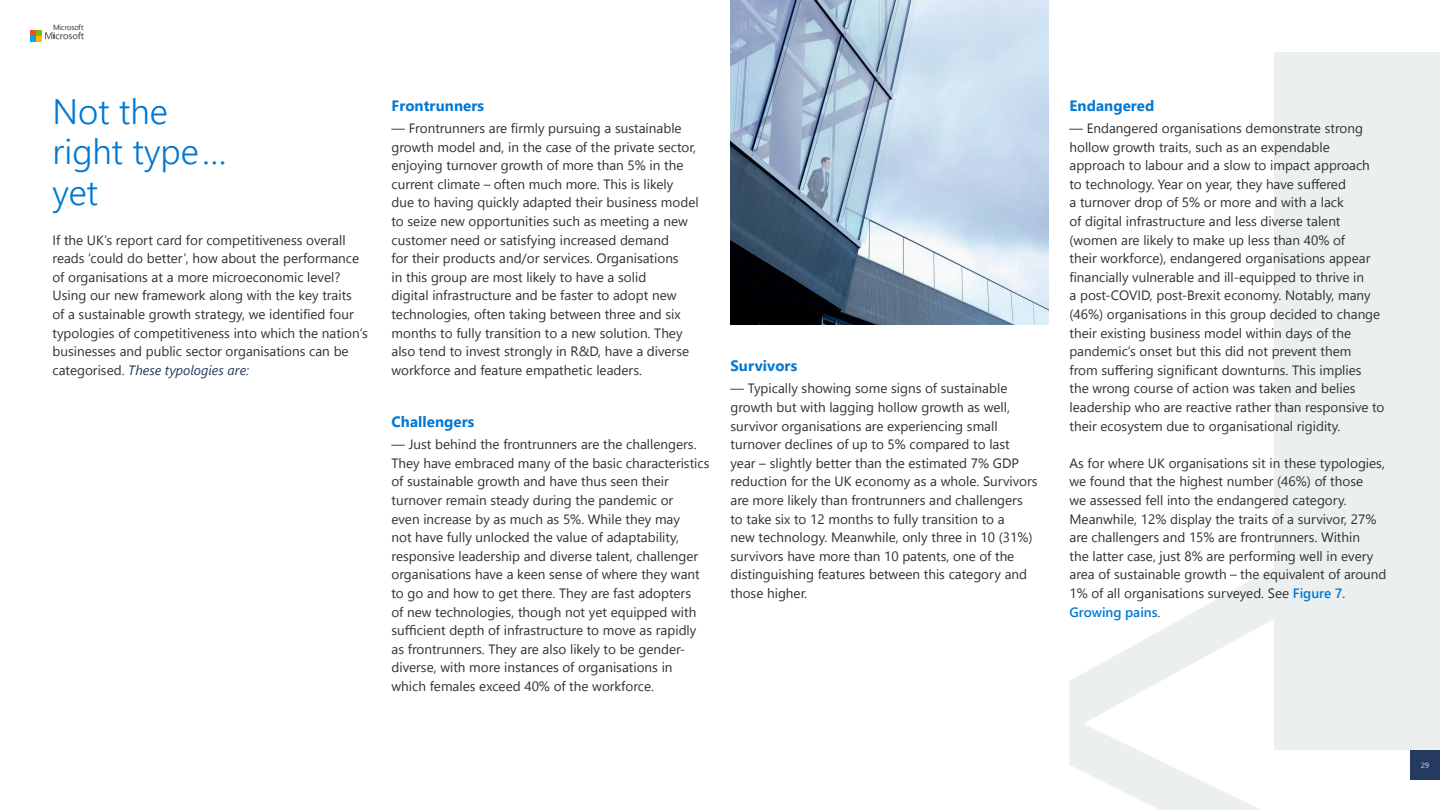
<style>
.page{position:relative;width:1440px;height:810px;background:#fff}
.page>*{position:absolute;margin:0;border:0;box-sizing:border-box;transform-origin:0 0}
.t1{font:300 35.25px/40.5px "Segoe UI";color:#0078d4}
.t2{font:700 15px "Segoe UI";letter-spacing:.005em;color:#0078d4}
.t3{font:13.5px/18.6px "Segoe UI";color:#2f2f2f}
.t4{font:300 7.5px "Segoe UI";color:#000}
.t5{font:300 7.5px "Segoe UI";color:#fff}
.s1{font-style:italic;color:#243a5e}
.s2{font-weight:600;color:#0078d4}
</style>
<div class="page">
<div style="left:1274px;top:52px;width:166px;height:698px;background:#eceff0"></div>
<svg style="left:1070px;top:568px;width:204px;height:242px"></svg>
<div style="left:1410px;top:750px;width:30px;height:30px;background:#243a5e"></div>
<svg style="left:30px;top:30px;width:54px;height:12px"></svg>
<img style="left:731px;top:0;width:317px;height:324px">
<p class="t4" style="left:53px;top:21px;width:32px">Microsoft</p>
<h1 class="t1" style="left:52px;top:90px;width:176px">Not the right type… yet</h1>
<p class="t3" style="left:52px;top:230px;width:317px">If the UK’s report card for competitiveness overall reads ‘could do better’, how about the performance of organisations at a more microeconomic level?<br>Using our new framework along with the key traits<br>of a sustainable growth strategy, we identified four typologies of competitiveness into which the nation’s businesses and public sector organisations can be categorised. <span class="s1">These typologies are:</span></p>
<p class="t2" style="left:392px;top:94px;width:94px">Frontrunners</p>
<p class="t3" style="left:392px;top:119px;width:309px">— Frontrunners are firmly pursuing a sustainable growth model and, in the case of the private sector, enjoying turnover growth of more than 5% in the current climate – often much more. This is likely due to having quickly adapted their business model to seize new opportunities such as meeting a new customer need or satisfying increased demand<br>for their products and/or services. Organisations<br>in this group are most likely to have a solid<br>digital infrastructure and be faster to adopt new technologies, often taking between three and six months to fully transition to a new solution. They also tend to invest strongly in R&amp;D, have a diverse workforce and feature empathetic leaders.</p>
<p class="t2" style="left:392px;top:410px;width:84px">Challengers</p>
<p class="t3" style="left:392px;top:435px;width:320px">— Just behind the frontrunners are the challengers.<br>They have embraced many of the basic characteristics of sustainable growth and have thus seen their turnover remain steady during the pandemic or<br>even increase by as much as 5%. While they may<br>not have fully unlocked the value of adaptability, responsive leadership and diverse talent, challenger organisations have a keen sense of where they want to go and how to get there. They are fast adopters<br>of new technologies, though not yet equipped with sufficient depth of infrastructure to move as rapidly as frontrunners. They are also likely to be gender&shy;diverse, with more instances of organisations in which females exceed 40% of the workforce.</p>
<p class="t2" style="left:730px;top:354px;width:68px">Survivors</p>
<p class="t3" style="left:731px;top:379px;width:309px">— Typically showing some signs of sustainable growth but with lagging hollow growth as well, survivor organisations are experiencing small turnover declines of up to 5% compared to last year – slightly better than the estimated 7% GDP reduction for the UK economy as a whole. Survivors are more likely than frontrunners and challengers to take six to 12 months to fully transition to a<br>new technology. Meanwhile, only three in 10 (31%) survivors have more than 10 patents, one of the distinguishing features between this category and those higher.</p>
<p class="t2" style="left:1069px;top:94px;width:86px">Endangered</p>
<p class="t3" style="left:1069px;top:119px;width:317px">— Endangered organisations demonstrate strong hollow growth traits, such as an expendable approach to labour and a slow to impact approach to technology. Year on year, they have suffered<br>a turnover drop of 5% or more and with a lack<br>of digital infrastructure and less diverse talent (women are likely to make up less than 40% of<br>their workforce), endangered organisations appear financially vulnerable and ill-equipped to thrive in<br>a post-COVID, post-Brexit economy. Notably, many (46%) organisations in this group decided to change their existing business model within days of the pandemic’s onset but this did not prevent them<br>from suffering significant downturns. This implies<br>the wrong course of action was taken and belies leadership who are reactive rather than responsive to their ecosystem due to organisational rigidity.</p>
<p class="t3" style="left:1069px;top:453px;width:319px">As for where UK organisations sit in these typologies, we found that the highest number (46%) of those<br>we assessed fell into the endangered category.<br>Meanwhile, 12% display the traits of a survivor, 27% are challengers and 15% are frontrunners. Within<br>the latter case, just 8% are performing well in every area of sustainable growth – the equivalent of around 1% of all organisations surveyed. See <span class="s2">Figure 7.<br>Growing pains</span>.</p>
<p class="t5" style="left:1421px;top:759px;width:9px">29</p>
</div>
